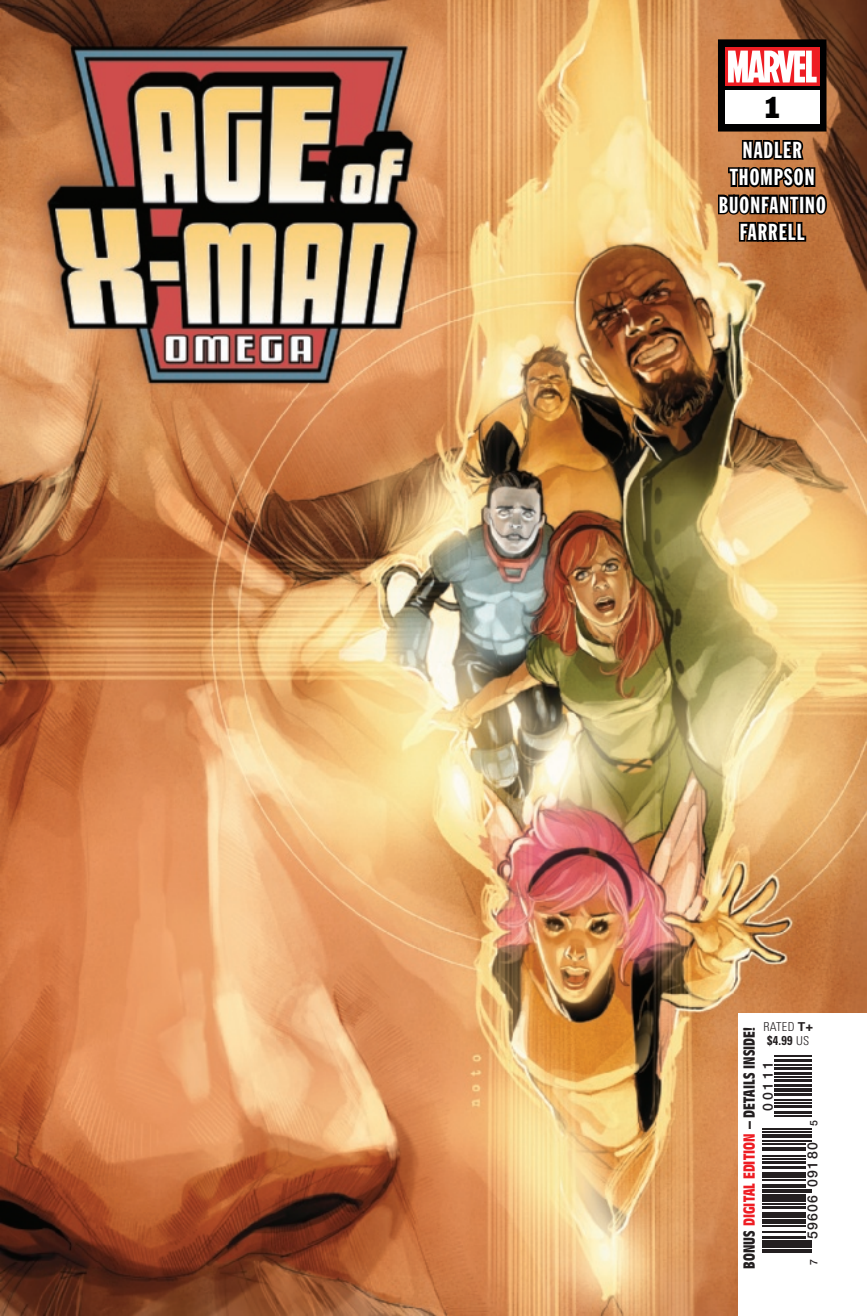
<style>
.page{position:relative;width:867px;height:1316px;background:#fff}
.page>*{position:absolute;margin:0;border:0;box-sizing:border-box;transform-origin:0 0}
.t1{font:28px "Franklin Gothic Std";color:#000001}
.t2{font:22.75px/27.3px "Franklin Gothic Std Extra Cond";letter-spacing:.05em;color:#fff;text-align:center}
.t3{font:700 condensed 15.75px "Antique Olive Std";letter-spacing:.005em;color:#231f20}
.t4{font:500 14px "Helvetica Neue";letter-spacing:.1em;color:#231f20}
.t5{font:700 condensed 12.78px "Univers LT Std";color:#231f20;scale:.95 1}
.t6{font:300 condensed 12.25px "Univers LT Std";letter-spacing:.025em;color:#231f20}
.t7{font:500 10.5px "Helvetica Neue";color:#231f20}
.s1{font-weight:700;font-stretch:normal}
.s2{font-weight:300;font-size:12.25px}
.s3{color:#ee1d23}
.s4{font-size:10.5px}
</style>
<div class="page">
<img style="left:0;top:0;width:866px;height:1315px">
<div style="left:717px;top:39px;width:109px;height:92px;background:#000001"></div>
<div style="left:724px;top:47px;width:95px;height:39px;background:linear-gradient(to right,#ee1d23,#ee1d23)"></div>
<div style="left:738px;top:1013px;width:128px;height:302px;background:#fff"></div>
<hr style="left:762px;top:1251px;width:50px;height:1px;background:#231f20">
<hr style="left:762px;top:1248px;width:50px;height:2px;background:#231f20">
<hr style="left:762px;top:1243px;width:50px;height:4px;background:#231f20">
<hr style="left:762px;top:1239px;width:50px;height:3px;background:#231f20">
<hr style="left:762px;top:1235px;width:43px;height:3px;background:#231f20">
<hr style="left:762px;top:1230px;width:43px;height:1px;background:#231f20">
<hr style="left:762px;top:1225px;width:43px;height:1px;background:#231f20">
<hr style="left:762px;top:1221px;width:43px;height:2px;background:#231f20">
<hr style="left:762px;top:1218px;width:43px;height:2px;background:#231f20">
<div style="left:762px;top:1212px;width:43px;height:5px;background:#231f20"></div>
<hr style="left:762px;top:1205px;width:43px;height:3px;background:#231f20">
<hr style="left:762px;top:1202px;width:43px;height:2px;background:#231f20">
<hr style="left:762px;top:1200px;width:43px;height:1px;background:#231f20">
<div style="left:762px;top:1193px;width:43px;height:6px;background:#231f20"></div>
<hr style="left:762px;top:1191px;width:50px;height:1px;background:#231f20">
<hr style="left:762px;top:1188px;width:50px;height:1px;background:#231f20">
<svg style="left:762px;top:1184px;width:43px;height:3px"></svg>
<hr style="left:762px;top:1179px;width:43px;height:1px;background:#231f20">
<hr style="left:762px;top:1174px;width:43px;height:4px;background:#231f20">
<hr style="left:762px;top:1171px;width:43px;height:1px;background:#231f20">
<hr style="left:762px;top:1166px;width:43px;height:2px;background:#231f20">
<hr style="left:762px;top:1160px;width:43px;height:3px;background:#231f20">
<hr style="left:762px;top:1158px;width:43px;height:1px;background:#231f20">
<hr style="left:762px;top:1154px;width:43px;height:1px;background:#231f20">
<svg style="left:762px;top:1147px;width:43px;height:3px"></svg>
<hr style="left:762px;top:1142px;width:43px;height:2px;background:#231f20">
<hr style="left:762px;top:1140px;width:50px;height:1px;background:#231f20">
<svg style="left:762px;top:1134px;width:50px;height:3px"></svg>
<hr style="left:762px;top:1130px;width:50px;height:2px;background:#231f20">
<hr style="left:762px;top:1128px;width:50px;height:1px;background:#231f20">
<hr style="left:774px;top:1115px;width:38px;height:1px;background:#231f20">
<hr style="left:774px;top:1111px;width:38px;height:2px;background:#231f20">
<hr style="left:774px;top:1104px;width:38px;height:3px;background:#231f20">
<hr style="left:774px;top:1102px;width:38px;height:1px;background:#231f20">
<hr style="left:774px;top:1099px;width:38px;height:1px;background:#231f20">
<hr style="left:774px;top:1092px;width:38px;height:3px;background:#231f20">
<hr style="left:774px;top:1090px;width:38px;height:1px;background:#231f20">
<hr style="left:774px;top:1087px;width:38px;height:2px;background:#231f20">
<hr style="left:774px;top:1083px;width:38px;height:3px;background:#231f20">
<hr style="left:774px;top:1078px;width:38px;height:3px;background:#231f20">
<hr style="left:774px;top:1075px;width:38px;height:2px;background:#231f20">
<hr style="left:774px;top:1072px;width:38px;height:2px;background:#231f20">
<hr style="left:774px;top:1066px;width:38px;height:3px;background:#231f20">
<hr style="left:774px;top:1064px;width:38px;height:1px;background:#231f20">
<hr style="left:774px;top:1058px;width:38px;height:3px;background:#231f20">
<hr style="left:774px;top:1054px;width:38px;height:2px;background:#231f20">
<svg style="left:716px;top:51px;width:112px;height:193px;background:#8a6757"></svg>
<h1 class="t1" style="left:762px;top:89px;width:22px">1</h1>
<h2 class="t2" style="left:718px;top:137px;width:108px">NADLER<br>THOMPSON<br>BUONFANTINO<br>FARRELL</h2>
<p class="t6" style="left:763px;top:1019px;width:51px">RATED <span class="s1">T+</span></p>
<p class="t5" style="left:766px;top:1032px;width:46px">$4.99 <span class="s2">US</span></p>
<p class="t3" style="left:740px;top:1268px;width:243px;rotate:-90deg">BONUS <span class="s3">DIGITAL EDITION</span> – DETAILS INSIDE!</p>
<p class="t4" style="left:756px;top:1110px;width:51px;rotate:-90deg">00111</p>
<p class="t4" style="left:800px;top:1238px;width:121px;rotate:-90deg">59606 09180 <span class="s4">5</span></p>
<p class="t7" style="left:804px;top:1264px;width:7px;rotate:-90deg">7</p>
</div>
